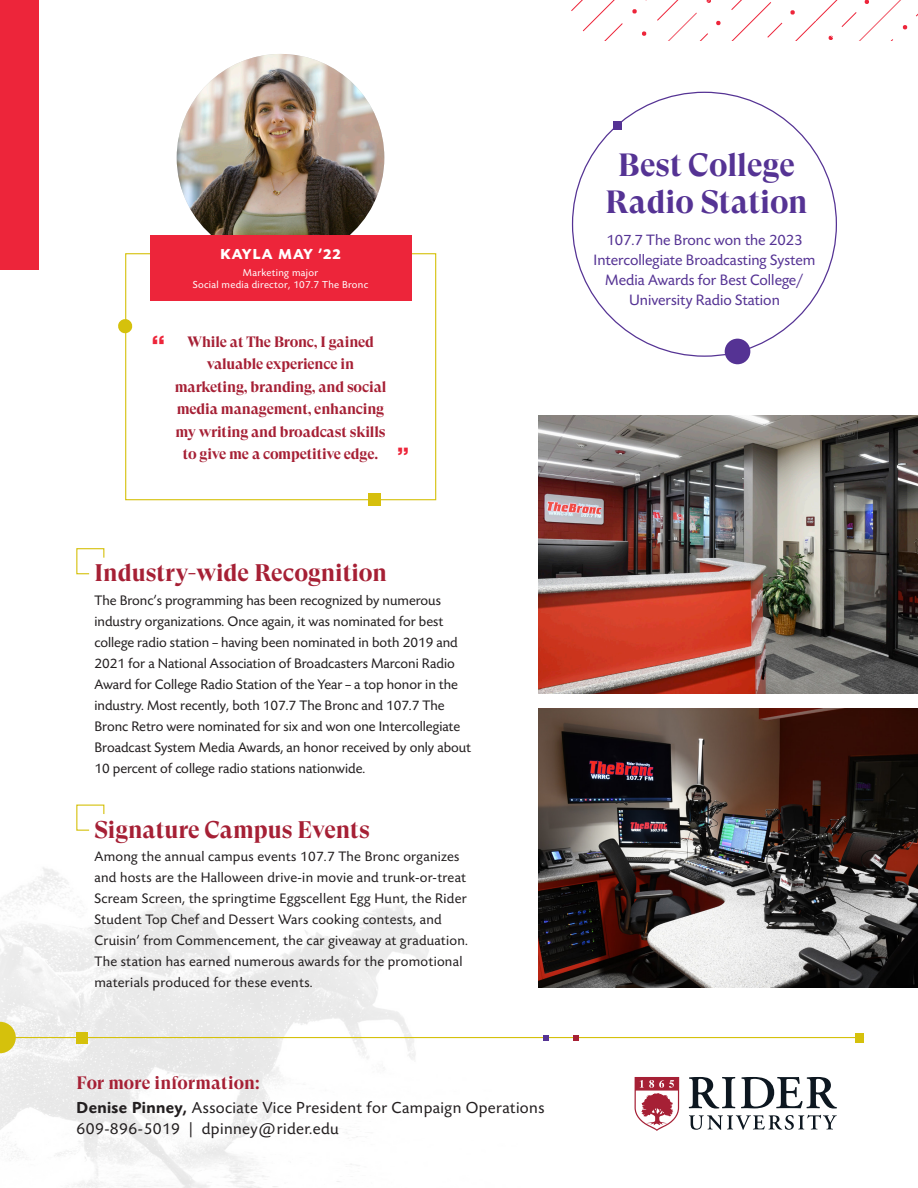
<style>
.page{position:relative;width:918px;height:1188px;background:#fff}
.page>*{position:absolute;margin:0;border:0;box-sizing:border-box;transform-origin:0 0}
.Callout_-_Numeral{font:700 32.1px/37.2px "GT Super Display";color:#553394;text-align:center}
.t1{font:25.95px "Krungthep";color:#ed253a}
.Subhead_-_16_pt{font:700 24px "GT Super Display";color:#a62035}
.t2{font:22.95px "Krungthep";color:#ed253a}
.CTA_-_GT_Red_12_pt{font:700 18px "GT Super Display";letter-spacing:.01em;color:#a62035}
.Body_List_Bolder_-_10_pt{font:16.5px/21px "Today Sans Now Pro";letter-spacing:.025em;color:#231f20}
.Callout_-_8_over_10_pt{font:15.6px/19.8px "Today Sans Now Pro";color:#553394;text-align:center}
.t3{font:700 15px/22.5px "GT Super Display";letter-spacing:-.01em;color:#a62035;text-align:center}
.t4{font:700 15px "Today Sans Now Pro";letter-spacing:.075em;color:#fff}
.Body_Copy_-_9_over_12_pt{font:14.25px/21px "Today Sans Now Pro";color:#231f20}
.Body_Copy_-_9_over_12_pt-2{font:14.25px/21px "Today Sans Now Pro";letter-spacing:.02em;color:#231f20}
.t5{font:10.5px/12.6px "Today Sans Now Pro";letter-spacing:.03em;color:#fff;text-align:center}
.s1{font-weight:600}
</style>
<div class="page">
<svg style="left:571px;top:0;width:347px;height:40px"></svg>
<img style="left:0;top:867px;width:523px;height:321px">
<div style="left:0;top:0;width:38px;height:270px;background:#ed253a"></div>
<svg style="left:689px;top:1115px;width:148px;height:15px"></svg>
<svg style="left:689px;top:1077px;width:46px;height:32px"></svg>
<svg style="left:741px;top:1077px;width:96px;height:32px"></svg>
<svg style="left:635px;top:1077px;width:44px;height:54px"></svg>
<hr style="left:0;top:1037px;width:864px;height:1px;background:#d5c10c">
<svg style="left:543px;top:1035px;width:6px;height:5px"></svg>
<div style="left:855px;top:1033px;width:9px;height:9px;background:#d5c10c"></div>
<div style="left:77px;top:1032px;width:11px;height:11px;background:#d5c10c"></div>
<svg style="left:0;top:1022px;width:16px;height:31px"></svg>
<svg style="left:573px;top:1035px;width:5px;height:5px"></svg>
<svg style="left:76px;top:548px;width:29px;height:27px"></svg>
<svg style="left:76px;top:804px;width:29px;height:27px"></svg>
<div style="left:613px;top:121px;width:9px;height:9px;background:#553394"></div>
<div style="left:725px;top:339px;width:25px;height:25px;background:#553394;border-radius:50%"></div>
<img style="left:177px;top:54px;width:207px;height:181px">
<svg style="left:118px;top:319px;width:15px;height:15px"></svg>
<div style="left:125px;top:253px;width:311px;height:247px;border:1px solid #d5c10c"></div>
<div style="left:150px;top:235px;width:261px;height:65px;background:#ed253a"></div>
<div style="left:369px;top:493px;width:12px;height:13px;background:#d6bf0d"></div>
<img style="left:538px;top:709px;width:380px;height:278px">
<img style="left:538px;top:415px;width:380px;height:279px">
<p class="t4" style="left:220px;top:246px;width:122px">KAYLA MAY ’22</p>
<p class="t5" style="left:193px;top:266px;width:177px">Marketing major<br>Social media director, 107.7 The Bronc</p>
<h2 class="t1" style="left:151px;top:331px;width:17px">“</h2>
<p class="t3" style="left:175px;top:331px;width:213px">While at The Bronc, I gained valuable experience in marketing, branding, and social media management, enhancing my writing and broadcast skills to give me a competitive edge.</p>
<h3 class="t2" style="left:410px;top:460px;width:15px;rotate:-180deg">“</h3>
<p class="Subhead_-_16_pt" style="left:94px;top:560px;width:294px">Industry-wide Recognition</p>
<p class="Body_Copy_-_9_over_12_pt" style="left:94px;top:590px;width:378px">The Bronc’s programming has been recognized by numerous industry organizations. Once again, it was nominated for best college radio station – having been nominated in both 2019 and 2021 for a National Association of Broadcasters Marconi Radio Award for College Radio Station of the Year – a top honor in the industry. Most recently, both 107.7 The Bronc and 107.7 The Bronc Retro were nominated for six and won one Intercollegiate Broadcast System Media Awards, an honor received by only about 10 percent of college radio stations nationwide.</p>
<p class="Subhead_-_16_pt" style="left:94px;top:817px;width:277px">Signature Campus Events</p>
<p class="Body_Copy_-_9_over_12_pt-2" style="left:94px;top:846px;width:375px">Among the annual campus events 107.7 The Bronc organizes and hosts are the Halloween drive-in movie and trunk-or-treat Scream Screen, the springtime Eggscellent Egg Hunt, the Rider Student Top Chef and Dessert Wars cooking contests, and Cruisin’ from Commencement, the car giveaway at graduation.<br>The station has earned numerous awards for the promotional materials produced for these events.</p>
<p class="CTA_-_GT_Red_12_pt" style="left:77px;top:1073px;width:185px">For more information:</p>
<p class="Body_List_Bolder_-_10_pt" style="left:77px;top:1097px;width:469px"><span class="s1">Denise Pinney,</span> Associate Vice President for Campaign Operations<br>609-896-5019 | dpinney@rider.edu</p>
<p class="Callout_-_Numeral" style="left:606px;top:147px;width:204px">Best College<br>Radio Station</p>
<p class="Callout_-_8_over_10_pt" style="left:594px;top:230px;width:223px">107.7 The Bronc won the 2023<br>Intercollegiate Broadcasting System<br>Media Awards for Best College/<br>University Radio Station</p>
</div>
